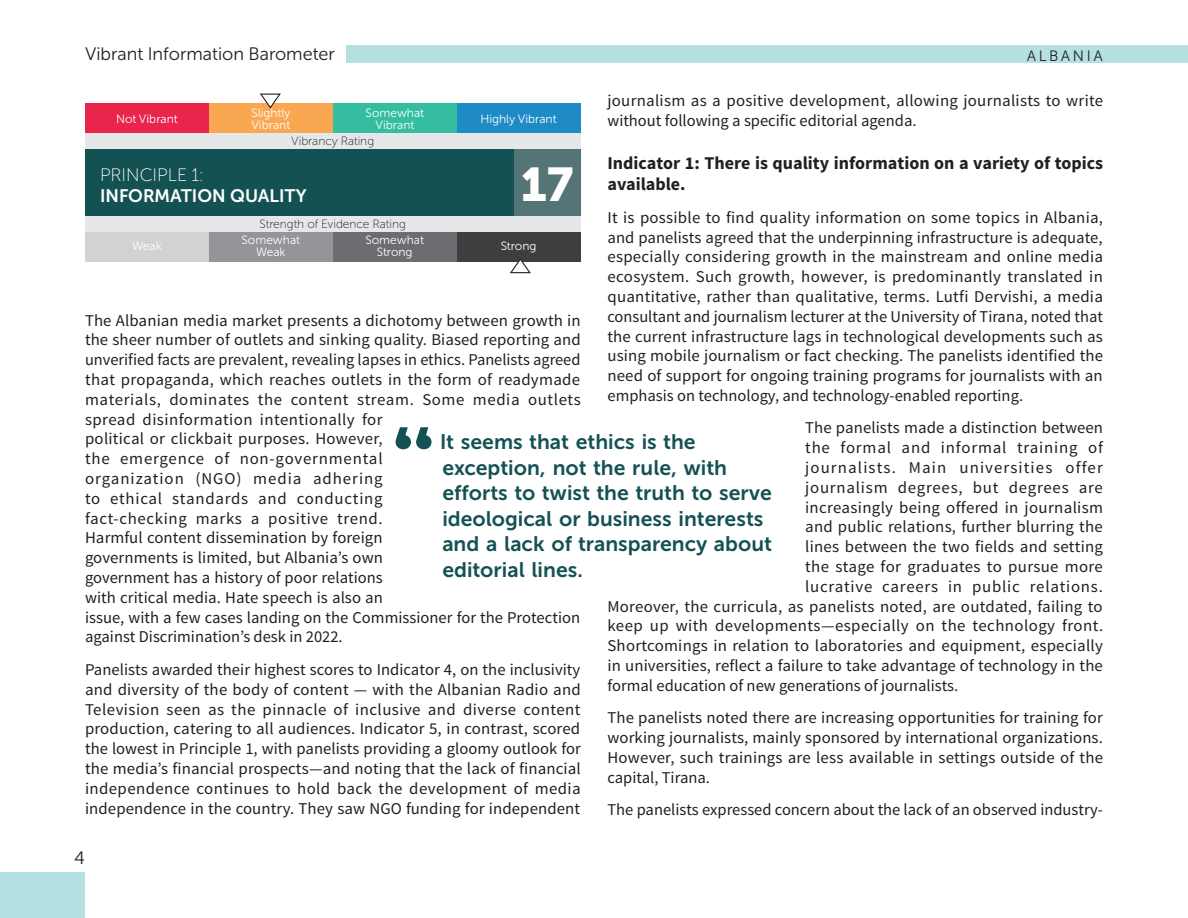
<style>
.page{position:relative;width:1188px;height:918px;background:#fff}
.page>*{position:absolute;margin:0;border:0;box-sizing:border-box;transform-origin:0 0}
.t1{font:47.1px "Museo Sans Cyrl 900";color:#fff}
.Pullquotes{font:21px/25.5px "Museo Sans Cyrl 700";color:#145153}
.Indicator{font:700 18px/21.6px "Source Sans Pro";color:#231f20}
.t2{font:18px "Museo Sans Cyrl 300";color:#231f20}
.t3{font:18px "Museo Sans Cyrl 700";color:#fff}
.t4{font:18px "Museo Sans Cyrl 100";color:#fff}
.t5{font:16.5px/19.8px "Source Sans Pro";letter-spacing:.005em;color:#231f20;text-align:justify}
.t6{font:16.5px "Source Sans Pro";letter-spacing:.045em;color:#231f20}
.t7{font:16.5px "Source Sans Pro";letter-spacing:.025em;color:#231f20}
.t8{font:16.5px "Source Sans Pro";letter-spacing:.065em;color:#231f20}
.t9{font:16.5px "Source Sans Pro";letter-spacing:.05em;color:#231f20}
.t10{font:15px "Museo Sans Cyrl 300";letter-spacing:.17em;color:#231f20}
.t11{font:12px/12px "Museo Sans Cyrl 300";color:#fff;text-align:center}
.t12{font:12px "Museo Sans Cyrl 100";color:#231f20}
.s1{color:#221e1f}
</style>
<div class="page">
<div style="left:0;top:872px;width:85px;height:46px;background:#b4e0e2"></div>
<div style="left:346px;top:45px;width:842px;height:18px;background:#b4e0e2"></div>
<svg style="left:396px;top:427px;width:36px;height:22px"></svg>
<div style="left:85px;top:216px;width:495px;height:17px;background:#e6e7e9"></div>
<div style="left:85px;top:133px;width:495px;height:16px;background:#e6e7e9"></div>
<div style="left:85px;top:149px;width:495px;height:67px;background:#145153"></div>
<div style="left:514px;top:149px;width:66px;height:67px;background:#557476"></div>
<div style="left:333px;top:103px;width:124px;height:30px;background:#34bda0"></div>
<div style="left:457px;top:103px;width:123px;height:30px;background:#1f8bc4"></div>
<div style="left:209px;top:103px;width:124px;height:30px;background:#f9a851"></div>
<div style="left:85px;top:103px;width:124px;height:30px;background:#e9254c"></div>
<svg style="left:260px;top:93px;width:21px;height:16px"></svg>
<div style="left:333px;top:233px;width:124px;height:29px;background:#6c6d70"></div>
<div style="left:457px;top:233px;width:123px;height:29px;background:#3e3e3f"></div>
<div style="left:209px;top:233px;width:124px;height:29px;background:#939598"></div>
<div style="left:85px;top:233px;width:124px;height:29px;background:#d1d2d4"></div>
<svg style="left:510px;top:258px;width:21px;height:16px"></svg>
<p class="t2" style="left:85px;top:44px;width:251px">Vibrant Information Barometer</p>
<p class="t10" style="left:1027px;top:48px;width:78px">ALBANIA</p>
<p class="t5" style="left:608px;top:91px;width:497px">journalism as a positive development, allowing journalists to write without following a specific editorial agenda.</p>
<p class="Indicator" style="left:608px;top:152px;width:497px">Indicator 1: There is quality information on a variety of topics available.</p>
<p class="t5" style="left:608px;top:208px;width:497px">It is possible to find quality information on some topics in Albania, and panelists agreed that the underpinning infrastructure is adequate, especially considering growth in the mainstream and online media ecosystem. Such growth, however, is predominantly translated in quantitative, rather than qualitative, terms. Lutfi Dervishi, <span class="s1">a media consultant and journalism lecturer at the University of Tirana,</span> noted that the current infrastructure lags in technological developments such as using mobile journalism or fact checking. The panelists identified the need of support for ongoing training programs for journalists with an emphasis on technology, and technology-enabled reporting.</p>
<p class="t5" style="left:805px;top:418px;width:299px">The panelists made a distinction between</p>
<p class="t9" style="left:805px;top:438px;width:299px">the formal and informal training of</p>
<p class="t8" style="left:805px;top:457px;width:299px">journalists. Main universities offer</p>
<p class="t6" style="left:805px;top:477px;width:299px">journalism degrees, but degrees are</p>
<p class="t5" style="left:805px;top:498px;width:299px">increasingly being offered in journalism</p>
<p class="t5" style="left:805px;top:517px;width:299px">and public relations, further blurring the</p>
<p class="t5" style="left:805px;top:537px;width:299px">lines between the two fields and setting</p>
<p class="t5" style="left:805px;top:557px;width:299px">the stage for graduates to pursue more</p>
<p class="t6" style="left:805px;top:576px;width:299px">lucrative careers in public relations.</p>
<p class="t5" style="left:608px;top:597px;width:497px">Moreover, the curricula, as panelists noted, are outdated, failing to</p>
<p class="t7" style="left:608px;top:616px;width:497px">keep up with developments—especially on the technology front.</p>
<p class="t5" style="left:608px;top:636px;width:497px">Shortcomings in relation to laboratories and equipment, especially</p>
<p class="t5" style="left:608px;top:656px;width:497px">in universities, reflect a failure to take advantage of technology in the</p>
<p class="t5" style="left:608px;top:676px;width:352px">formal education of new generations of journalists.</p>
<p class="t5" style="left:608px;top:708px;width:497px">The panelists noted there are increasing opportunities for training for working journalists, mainly sponsored by international organizations.<br>However, such trainings are less available in settings outside of the capital, Tirana.</p>
<p class="t5" style="left:608px;top:800px;width:497px">The panelists expressed concern about the lack of an observed industry-</p>
<p class="t11" style="left:251px;top:107px;width:41px">Slightly</p>
<p class="t11" style="left:251px;top:119px;width:40px">Vibrant</p>
<p class="t11" style="left:366px;top:107px;width:60px">Somewhat<br>Vibrant</p>
<p class="t11" style="left:481px;top:113px;width:78px">Highly Vibrant</p>
<p class="t11" style="left:116px;top:113px;width:63px">Not Vibrant</p>
<p class="t12" style="left:291px;top:134px;width:84px">Vibrancy Rating</p>
<p class="t1" style="left:521px;top:158px;width:54px">17</p>
<p class="t4" style="left:100px;top:165px;width:105px">PRINCIPLE 1:</p>
<p class="t3" style="left:100px;top:186px;width:208px">INFORMATION QUALITY</p>
<p class="t12" style="left:260px;top:218px;width:148px">Strength of Evidence Rating</p>
<p class="t11" style="left:242px;top:234px;width:60px">Somewhat</p>
<p class="t11" style="left:256px;top:246px;width:31px">Weak</p>
<p class="t11" style="left:365px;top:234px;width:60px">Somewhat</p>
<p class="t11" style="left:377px;top:246px;width:37px">Strong</p>
<p class="t11" style="left:501px;top:240px;width:37px">Strong</p>
<p class="t11" style="left:132px;top:240px;width:31px">Weak</p>
<p class="t5" style="left:85px;top:311px;width:497px;text-align:left">The Albanian media market presents a dichotomy between growth in the sheer number of outlets and sinking quality. Biased reporting and unverified facts are prevalent, revealing lapses in ethics. Panelists agreed that propaganda, which reaches outlets in the form of readymade materials, dominates the content stream. Some media outlets spread disinformation intentionally for<br>political or clickbait purposes. However,<br>the emergence of non-governmental<br>organization (NGO) media adhering<br>to ethical standards and conducting<br>fact-checking marks a positive trend.<br>Harmful content dissemination by foreign<br>governments is limited, but Albania’s own<br>government has a history of poor relations<br>with critical media. Hate speech is also an<br>issue, with a few cases landing on the Commissioner for the Protection against Discrimination’s desk in 2022.</p>
<p class="t5" style="left:85px;top:660px;width:497px">Panelists awarded their highest scores to Indicator 4, on the inclusivity and diversity of the body of content — with the Albanian Radio and Television seen as the pinnacle of inclusive and diverse content production, catering to all audiences. Indicator 5, in contrast, scored the lowest in Principle 1, with panelists providing a gloomy outlook for the media’s financial prospects—and noting that the lack of financial independence continues to hold back the development of media independence in the country. They saw NGO funding for independent</p>
<p class="Pullquotes" style="left:440px;top:429px;width:334px">It seems that ethics is the exception, not the rule, with efforts to twist the truth to serve ideological or business interests and a lack of transparency about editorial lines.</p>
<p class="t2" style="left:74px;top:848px;width:12px">4</p>
</div>
